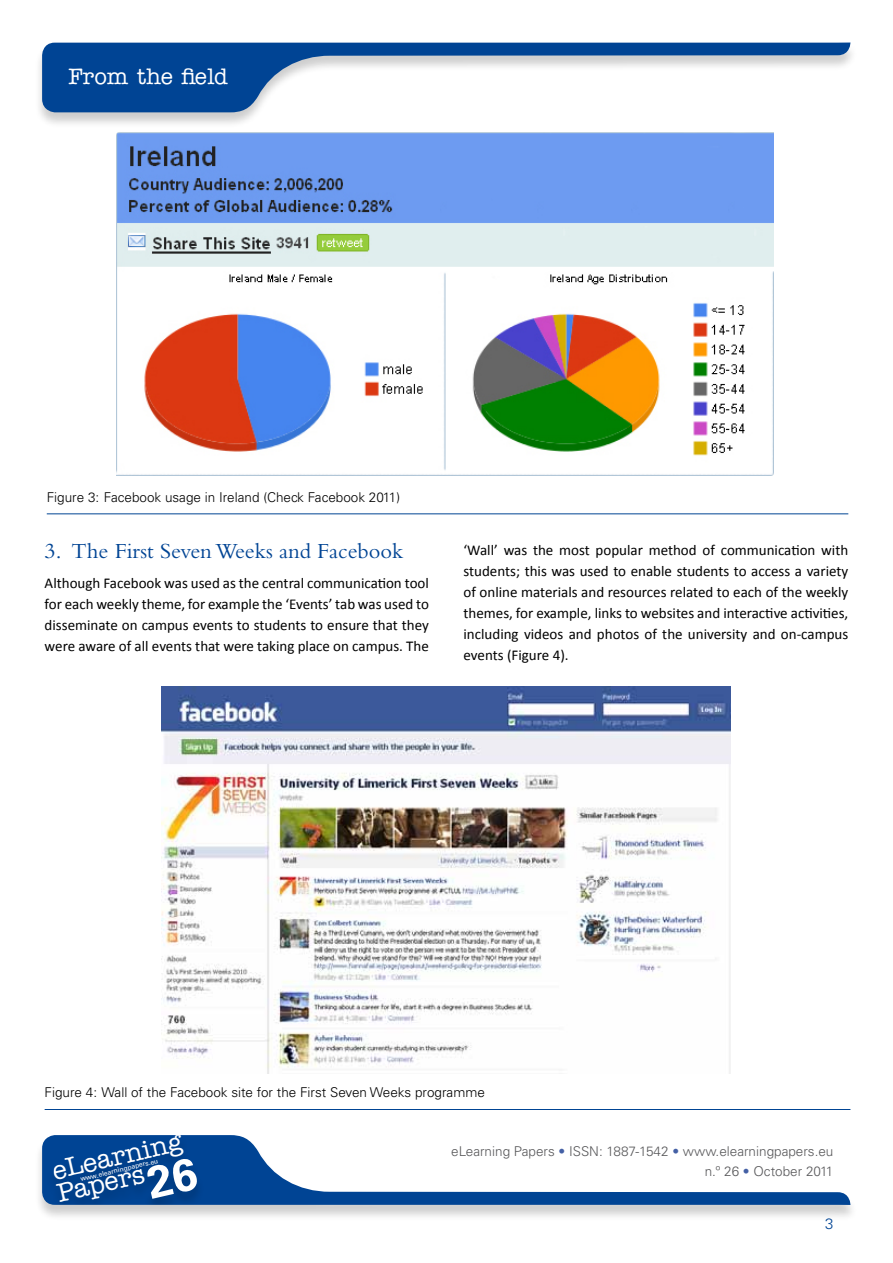
<style>
.page{position:relative;width:893px;height:1263px;background:#fff}
.page>*{position:absolute;margin:0;border:0;box-sizing:border-box;transform-origin:0 0}
.t1{font:500 26.25px/23.1px "American Typewriter Std";color:#fff}
.t2{font:22.5px "Bembo Std";color:#004494}
.t3{font:500 22.5px "American Typewriter Std";color:#fff}
.t4{font:15px/21px "Calibri";color:#000;text-align:justify}
.t5{font:300 15px "Univers LT Std";color:#004494}
.t6{font:300 13.5px "Univers LT Std";color:#000}
.t7{font:300 13.5px/20.4px "Univers LT Std";color:#58585a;text-align:right}
.t8{font:6.75px "Univers LT Std";color:#fff}
.s1{font-family:"Univers LT Std";font-weight:700;font-size:45px}
.s2{color:#4460a5}
</style>
<div class="page">
<div style="left:34px;top:1135px;width:824px;height:87px;background:#000;opacity:.2"></div>
<svg style="left:42px;top:1135px;width:808px;height:70px"></svg>
<div style="left:45px;top:1135px;width:159px;height:70px;background:#00418d"></div>
<div style="left:34px;top:43px;width:824px;height:86px;background:#000;opacity:.2"></div>
<svg style="left:42px;top:43px;width:808px;height:69px"></svg>
<hr style="left:47px;top:513px;width:801px;height:1px;background:#004494">
<img style="left:117px;top:132px;width:657px;height:343px">
<hr style="left:45px;top:1109px;width:805px;height:1px;background:#004494">
<img style="left:162px;top:687px;width:568px;height:386px">
<h2 class="t3" style="left:68px;top:64px;width:161px">From the field</h2>
<p class="t6" style="left:47px;top:489px;width:355px">Figure 3: Facebook usage in Ireland (Check Facebook 2011)</p>
<h2 class="t2" style="left:45px;top:538px;width:360px">3. The First Seven Weeks and Facebook</h2>
<p class="t4" style="left:45px;top:572px;width:386px">Although Facebook was used as the central communication tool for each weekly theme, for example the ‘Events’ tab was used to disseminate on campus events to students to ensure that they were aware of all events that were taking place on campus. The</p>
<p class="t4" style="left:463px;top:538px;width:386px">‘Wall’ was the most popular method of communication with students; this was used to enable students to access a variety of online materials and resources related to each of the weekly themes, for example, links to websites and interactive activities, including videos and photos of the university and on-campus events (Figure 4).</p>
<p class="t6" style="left:45px;top:1084px;width:442px">Figure 4: Wall of the Facebook site for the First Seven Weeks programme</p>
<h1 class="t1" style="left:50px;top:1160px;width:141px;rotate:-13deg">eLearning<br>Papers<span class="s1">26</span></h1>
<p class="t8" style="left:80px;top:1175px;width:81px;rotate:-13deg">www.elearningpapers.eu</p>
<p class="t7" style="left:451px;top:1141px;width:384px">eLearning Papers <span class="s2">•</span> ISSN: 1887-1542 <span class="s2">•</span> www.elearningpapers.eu n.º 26 <span class="s2">•</span> October 2011</p>
<p class="t5" style="left:825px;top:1215px;width:10px">3</p>
</div>
